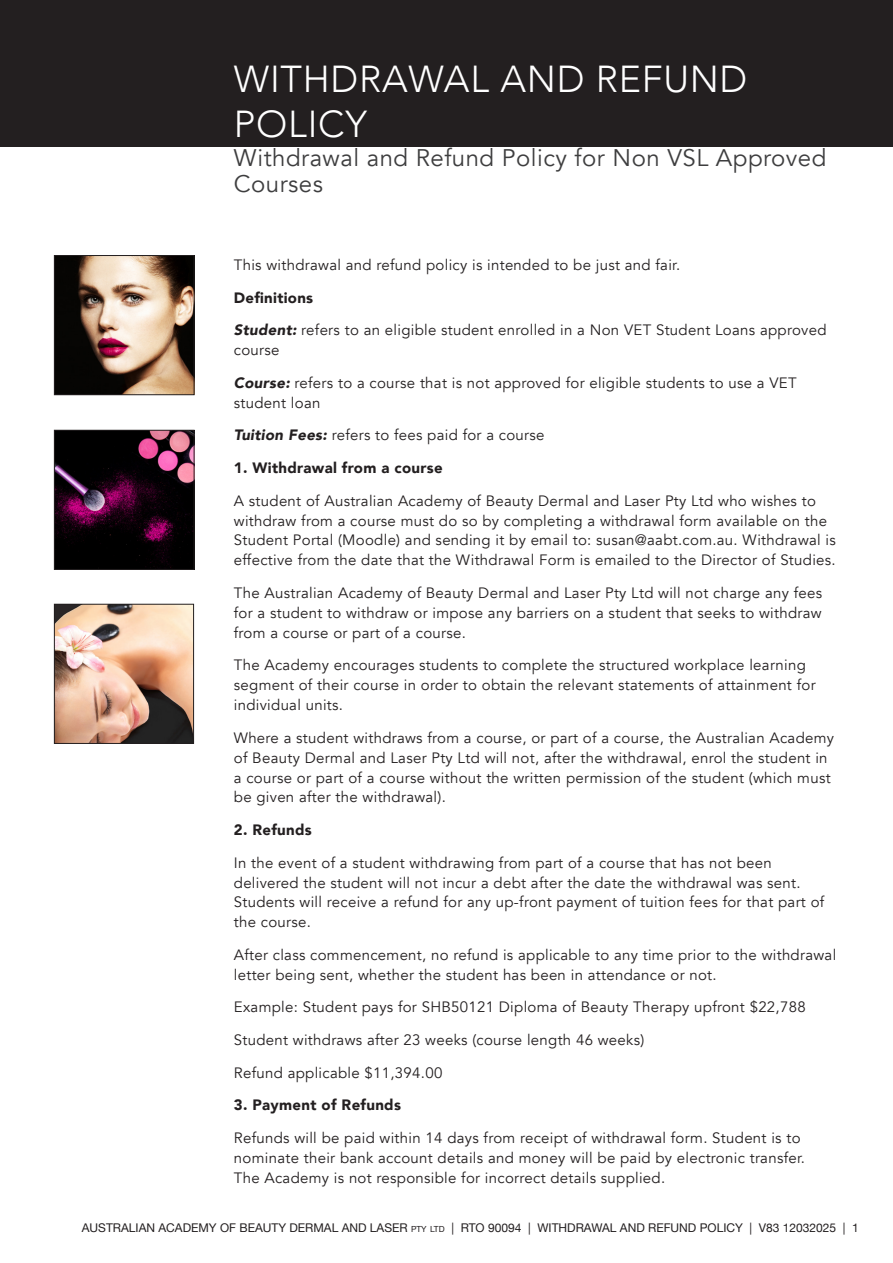
<style>
.page{position:relative;width:893px;height:1263px;background:#fff}
.page>*{position:absolute;margin:0;border:0;box-sizing:border-box;transform-origin:0 0}
.subheading_top_of_page{font:300 37.5px/45px "Avenir";letter-spacing:.02em;color:#fff}
.subheading_top_of_page-2{font:24px/25.5px "Avenir";letter-spacing:.02em;color:#3e3e3f}
.t1{font:15px/19.8px "Avenir";letter-spacing:.02em;color:#231f20}
.t2{font:900 15px "Avenir";letter-spacing:.02em;color:#231f20}
.t3{font:12px "Helvetica Neue";color:#231f20}
.s1{font-weight:900;font-style:italic}
.s2{font-size:8.4px}
</style>
<div class="page">
<div style="left:0;top:0;width:893px;height:146px;background:#231f20"></div>
<img style="left:56px;top:432px;width:136px;height:136px">
<div style="left:54px;top:430px;width:140px;height:140px;border:1px solid #231f20"></div>
<img style="left:56px;top:257px;width:136px;height:136px">
<div style="left:54px;top:255px;width:140px;height:140px;border:1px solid #231f20"></div>
<img style="left:56px;top:606px;width:136px;height:136px">
<div style="left:54px;top:604px;width:140px;height:140px;border:1px solid #231f20"></div>
<p class="subheading_top_of_page" style="left:234px;top:56px;width:515px">WITHDRAWAL AND REFUND<br>POLICY</p>
<p class="subheading_top_of_page-2" style="left:234px;top:146px;width:594px">Withdrawal and Refund Policy for Non VSL Approved<br>Courses</p>
<p class="t1" style="left:234px;top:255px;width:448px">This withdrawal and refund policy is intended to be just and fair.</p>
<p class="t2" style="left:234px;top:285px;width:81px">Definitions</p>
<p class="t1" style="left:234px;top:321px;width:594px"><span class="s1">Student:</span> refers to an eligible student enrolled in a Non VET Student Loans approved course</p>
<p class="t1" style="left:234px;top:373px;width:564px"><span class="s1">Course:</span> refers to a course that is not approved for eligible students to use a VET student loan</p>
<p class="t1" style="left:234px;top:426px;width:312px"><span class="s1">Tuition Fees:</span> refers to fees paid for a course</p>
<p class="t2" style="left:234px;top:455px;width:210px">1. Withdrawal from a course</p>
<p class="t1" style="left:234px;top:491px;width:603px">A student of Australian Academy of Beauty Dermal and Laser Pty Ltd who wishes to withdraw from a course must do so by completing a withdrawal form available on the Student Portal (Moodle) and sending it by email to: susan@aabt.com.au. Withdrawal is effective from the date that the Withdrawal Form is emailed to the Director of Studies.</p>
<p class="t1" style="left:234px;top:583px;width:590px;text-align:justify">The Australian Academy of Beauty Dermal and Laser Pty Ltd will not charge any fees for a student to withdraw or impose any barriers on a student that seeks to withdraw from a course or part of a course.</p>
<p class="t1" style="left:234px;top:656px;width:583px">The Academy encourages students to complete the structured workplace learning segment of their course in order to obtain the relevant statements of attainment for individual units.</p>
<p class="t1" style="left:234px;top:728px;width:602px">Where a student withdraws from a course, or part of a course, the Australian Academy of Beauty Dermal and Laser Pty Ltd will not, after the withdrawal, enrol the student in a course or part of a course without the written permission of the student (which must be given after the withdrawal).</p>
<p class="t2" style="left:234px;top:817px;width:79px">2. Refunds</p>
<p class="t1" style="left:234px;top:853px;width:592px">In the event of a student withdrawing from part of a course that has not been delivered the student will not incur a debt after the date the withdrawal was sent.<br>Students will receive a refund for any up-front payment of tuition fees for that part of the course.</p>
<p class="t1" style="left:234px;top:945px;width:604px">After class commencement, no refund is applicable to any time prior to the withdrawal letter being sent, whether the student has been in attendance or not.</p>
<p class="t1" style="left:234px;top:998px;width:573px">Example: Student pays for SHB50121 Diploma of Beauty Therapy upfront $22,788</p>
<p class="t1" style="left:234px;top:1030px;width:412px">Student withdraws after 23 weeks (course length 46 weeks)</p>
<p class="t1" style="left:234px;top:1063px;width:210px">Refund applicable $11,394.00</p>
<p class="t2" style="left:234px;top:1092px;width:169px">3. Payment of Refunds</p>
<p class="t1" style="left:234px;top:1128px;width:573px">Refunds will be paid within 14 days from receipt of withdrawal form. Student is to nominate their bank account details and money will be paid by electronic transfer.<br>The Academy is not responsible for incorrect details supplied.</p>
<p class="t3" style="left:82px;top:1219px;width:779px">AUSTRALIAN ACADEMY OF BEAUTY DERMAL AND LASER <span class="s2">pty ltd</span> | RTO 90094 | WITHDRAWAL AND REFUND POLICY | V83 12032025 | 1</p>
</div>
